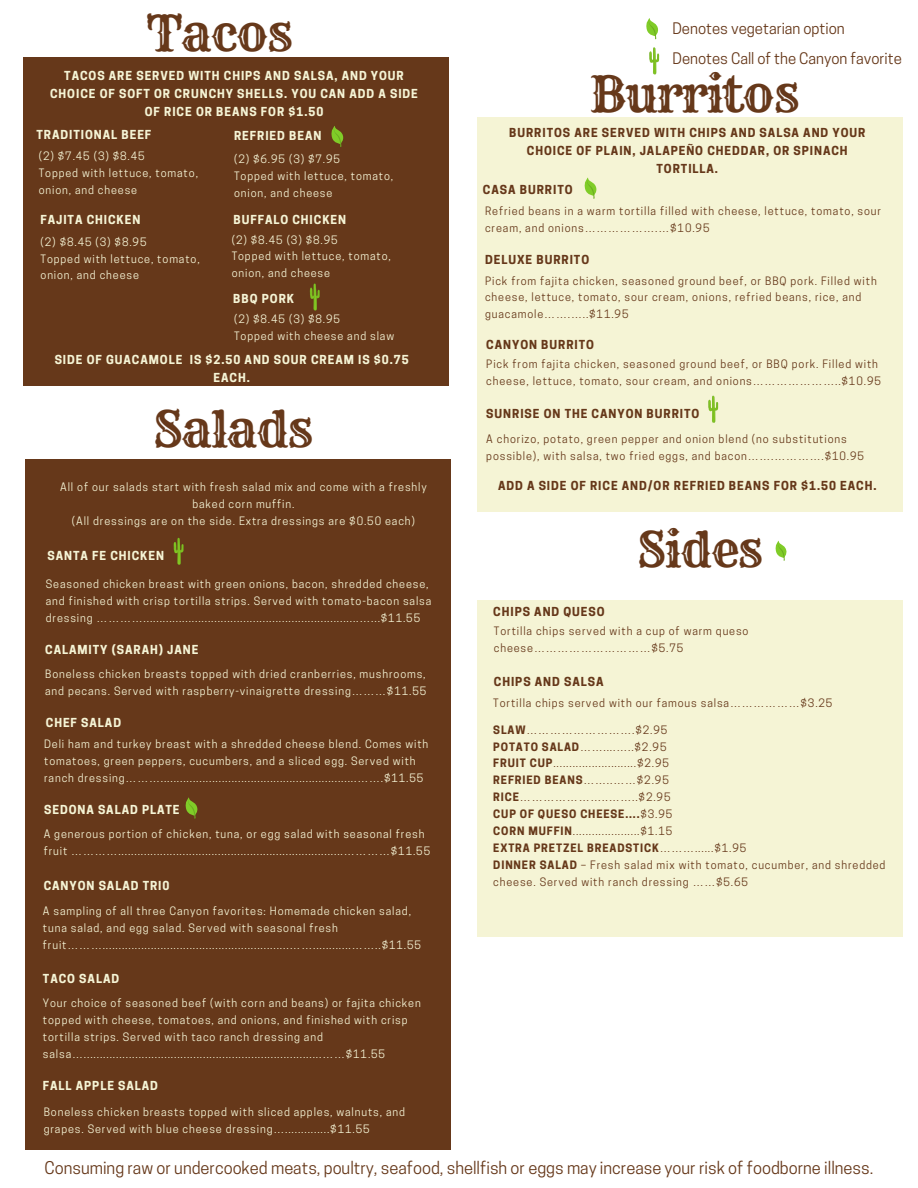
<style>
.page{position:relative;width:918px;height:1188px;background:#fff}
.page>*{position:absolute;margin:0;border:0;box-sizing:border-box;transform-origin:0 0}
.t1{font:49.2px "Rye";letter-spacing:-.03em;color:#66381a}
.t2{font:48px "Rye";letter-spacing:-.03em;color:#66381a}
.t3{font:16.5px "Cooper Hewitt";color:#66381a}
.t4{font:15px/29.8px "Cooper Hewitt";color:#66381a}
.t5{font:700 11.7px/18px "Cooper Hewitt";letter-spacing:.08em;color:#f5f4d5;text-align:center}
.t6{font:700 11.7px/18px "Cooper Hewitt";letter-spacing:.08em;color:#66381a;text-align:center}
.t7{font:10.95px/16.8px "Cooper Hewitt";letter-spacing:.08em;color:#f5f4d5}
.t8{font:10.95px/16.8px "Cooper Hewitt";letter-spacing:.08em;color:#66381a}
.s1{font-weight:700}
</style>
<div class="page">
<div style="left:23px;top:58px;width:426px;height:328px;background:#66381a"></div>
<div style="left:477px;top:117px;width:425px;height:395px;background:#f5f4d5"></div>
<svg style="left:331px;top:126px;width:13px;height:21px"></svg>
<svg style="left:646px;top:18px;width:12px;height:21px"></svg>
<svg style="left:649px;top:47px;width:10px;height:27px"></svg>
<svg style="left:584px;top:178px;width:13px;height:21px"></svg>
<svg style="left:310px;top:284px;width:10px;height:27px"></svg>
<svg style="left:708px;top:396px;width:10px;height:27px"></svg>
<div style="left:25px;top:459px;width:425px;height:691px;background:#66381a"></div>
<svg style="left:185px;top:797px;width:13px;height:22px"></svg>
<svg style="left:173px;top:538px;width:11px;height:27px"></svg>
<div style="left:477px;top:600px;width:425px;height:337px;background:#f5f4d5"></div>
<svg style="left:775px;top:541px;width:12px;height:20px"></svg>
<h1 class="t1" style="left:146px;top:3px;width:148px">Tacos</h1>
<p class="t5" style="left:50px;top:68px;width:369px">TACOS ARE SERVED WITH CHIPS AND SALSA, AND YOUR<br>CHOICE OF SOFT OR CRUNCHY SHELLS. YOU CAN ADD A SIDE<br>OF RICE OR BEANS FOR $1.50</p>
<p class="t5" style="left:37px;top:127px;width:116px">TRADITIONAL BEEF</p>
<p class="t7" style="left:39px;top:149px;width:161px">(2) $7.45 (3) $8.45<br>Topped with lettuce, tomato, onion, and cheese</p>
<p class="t5" style="left:40px;top:212px;width:101px">FAJITA CHICKEN</p>
<p class="t7" style="left:41px;top:235px;width:161px">(2) $8.45 (3) $8.95<br>Topped with lettuce, tomato, onion, and cheese</p>
<p class="t5" style="left:234px;top:129px;width:89px">REFRIED BEAN</p>
<p class="t7" style="left:234px;top:152px;width:161px">(2) $6.95 (3) $7.95<br>Topped with lettuce, tomato, onion, and cheese</p>
<p class="t5" style="left:233px;top:212px;width:114px">BUFFALO CHICKEN</p>
<p class="t7" style="left:232px;top:232px;width:161px">(2) $8.45 (3) $8.95<br>Topped with lettuce, tomato, onion, and cheese</p>
<p class="t5" style="left:233px;top:291px;width:62px">BBQ PORK</p>
<p class="t7" style="left:234px;top:312px;width:162px">(2) $8.45 (3) $8.95<br>Topped with cheese and slaw</p>
<p class="t5" style="left:55px;top:352px;width:355px">SIDE OF GUACAMOLE IS $2.50 AND SOUR CREAM IS $0.75<br>EACH.</p>
<h1 class="t1" style="left:153px;top:398px;width:161px">Salads</h1>
<p class="t7" style="left:60px;top:480px;width:368px;text-align:center">All of our salads start with fresh salad mix and come with a freshly baked corn muffin.<br>(All dressings are on the side. Extra dressings are $0.50 each)</p>
<p class="t5" style="left:47px;top:548px;width:118px">SANTA FE CHICKEN</p>
<p class="t7" style="left:46px;top:577px;width:387px">Seasoned chicken breast with green onions, bacon, shredded cheese, and finished with crisp tortilla strips. Served with tomato-bacon salsa dressing …………...................................................................…...$11.55</p>
<p class="t5" style="left:45px;top:642px;width:155px">CALAMITY (SARAH) JANE</p>
<p class="t7" style="left:45px;top:667px;width:383px">Boneless chicken breasts topped with dried cranberries, mushrooms, and pecans. Served with raspberry-vinaigrette dressing………$11.55</p>
<p class="t5" style="left:46px;top:715px;width:77px">CHEF SALAD</p>
<p class="t7" style="left:44px;top:737px;width:386px">Deli ham and turkey breast with a shredded cheese blend. Comes with tomatoes, green peppers, cucumbers, and a sliced egg. Served with ranch dressing……….............................................................…….$11.55</p>
<p class="t5" style="left:44px;top:802px;width:137px">SEDONA SALAD PLATE</p>
<p class="t7" style="left:44px;top:827px;width:388px">A generous portion of chicken, tuna, or egg salad with seasonal fresh fruit …………......................................................................…………$11.55</p>
<p class="t5" style="left:44px;top:878px;width:127px">CANYON SALAD TRI0</p>
<p class="t7" style="left:43px;top:904px;width:380px">A sampling of all three Canyon favorites: Homemade chicken salad, tuna salad, and egg salad. Served with seasonal fresh fruit………..........................................................……............……..$11.55</p>
<p class="t5" style="left:43px;top:971px;width:78px">TACO SALAD</p>
<p class="t7" style="left:43px;top:996px;width:379px">Your choice of seasoned beef (with corn and beans) or fajita chicken topped with cheese, tomatoes, and onions, and finished with crisp tortilla strips. Served with taco ranch dressing and salsa…..........................................................................……$11.55</p>
<p class="t5" style="left:43px;top:1078px;width:117px">FALL APPLE SALAD</p>
<p class="t7" style="left:44px;top:1105px;width:363px">Boneless chicken breasts topped with sliced apples, walnuts, and grapes. Served with blue cheese dressing…..............$11.55</p>
<h3 class="t4" style="left:672px;top:16px;width:231px">Denotes vegetarian option<br>Denotes Call of the Canyon favorite</h3>
<h1 class="t1" style="left:590px;top:63px;width:211px">Burritos</h1>
<p class="t6" style="left:509px;top:125px;width:358px">BURRITOS ARE SERVED WITH CHIPS AND SALSA AND YOUR<br>CHOICE OF PLAIN, JALAPEÑO CHEDDAR, OR SPINACH<br>TORTILLA.</p>
<p class="t6" style="left:483px;top:182px;width:91px">CASA BURRITO</p>
<p class="t8" style="left:485px;top:204px;width:398px">Refried beans in a warm tortilla filled with cheese, lettuce, tomato, sour cream, and onions……………….…$10.95</p>
<p class="t6" style="left:485px;top:252px;width:106px">DELUXE BURRITO</p>
<p class="t8" style="left:485px;top:273px;width:393px">Pick from fajita chicken, seasoned ground beef, or BBQ pork. Filled with cheese, lettuce, tomato, sour cream, onions, refried beans, rice, and guacamole…….…..$11.95</p>
<p class="t6" style="left:486px;top:337px;width:109px">CANYON BURRITO</p>
<p class="t8" style="left:486px;top:357px;width:396px">Pick from fajita chicken, seasoned ground beef, or BBQ pork. Filled with cheese, lettuce, tomato, sour cream, and onions…………………..$10.95</p>
<p class="t6" style="left:486px;top:406px;width:215px">SUNRISE ON THE CANYON BURRITO</p>
<p class="t8" style="left:486px;top:432px;width:379px">A chorizo, potato, green pepper and onion blend (no substitutions possible), with salsa, two fried eggs, and bacon…….………….$10.95</p>
<p class="t6" style="left:498px;top:478px;width:380px">ADD A SIDE OF RICE AND/OR REFRIED BEANS FOR $1.50 EACH.</p>
<h2 class="t2" style="left:637px;top:520px;width:127px">Sides</h2>
<p class="t6" style="left:493px;top:604px;width:113px">CHIPS AND QUESO</p>
<p class="t8" style="left:494px;top:624px;width:256px">Tortilla chips served with a cup of warm queso cheese…………………………$5.75</p>
<p class="t6" style="left:494px;top:674px;width:111px">CHIPS AND SALSA</p>
<p class="t8" style="left:493px;top:696px;width:341px">Tortilla chips served with our famous salsa………………$3.25</p>
<p class="t8" style="left:493px;top:723px;width:394px"><span class="s1">SLAW</span>……………………….$2.95<br><span class="s1">POTATO SALAD</span>……....…..$2.95<br><span class="s1">FRUIT CUP</span>..........................$2.95<br><span class="s1">REFRIED BEANS</span>……..……$2.95<br><span class="s1">RICE</span>…………………..……..$2.95<br><span class="s1">CUP OF QUESO CHEESE....</span>$3.95<br><span class="s1">CORN MUFFIN</span>.....................$1.15<br><span class="s1">EXTRA PRETZEL BREADSTICK</span>………......$1.95<br><span class="s1">DINNER SALAD</span> – Fresh salad mix with tomato, cucumber, and shredded cheese. Served with ranch dressing ……$5.65</p>
<h3 class="t3" style="left:45px;top:1161px;width:830px">Consuming raw or undercooked meats, poultry, seafood, shellfish or eggs may increase your risk of foodborne illness.</h3>
</div>
